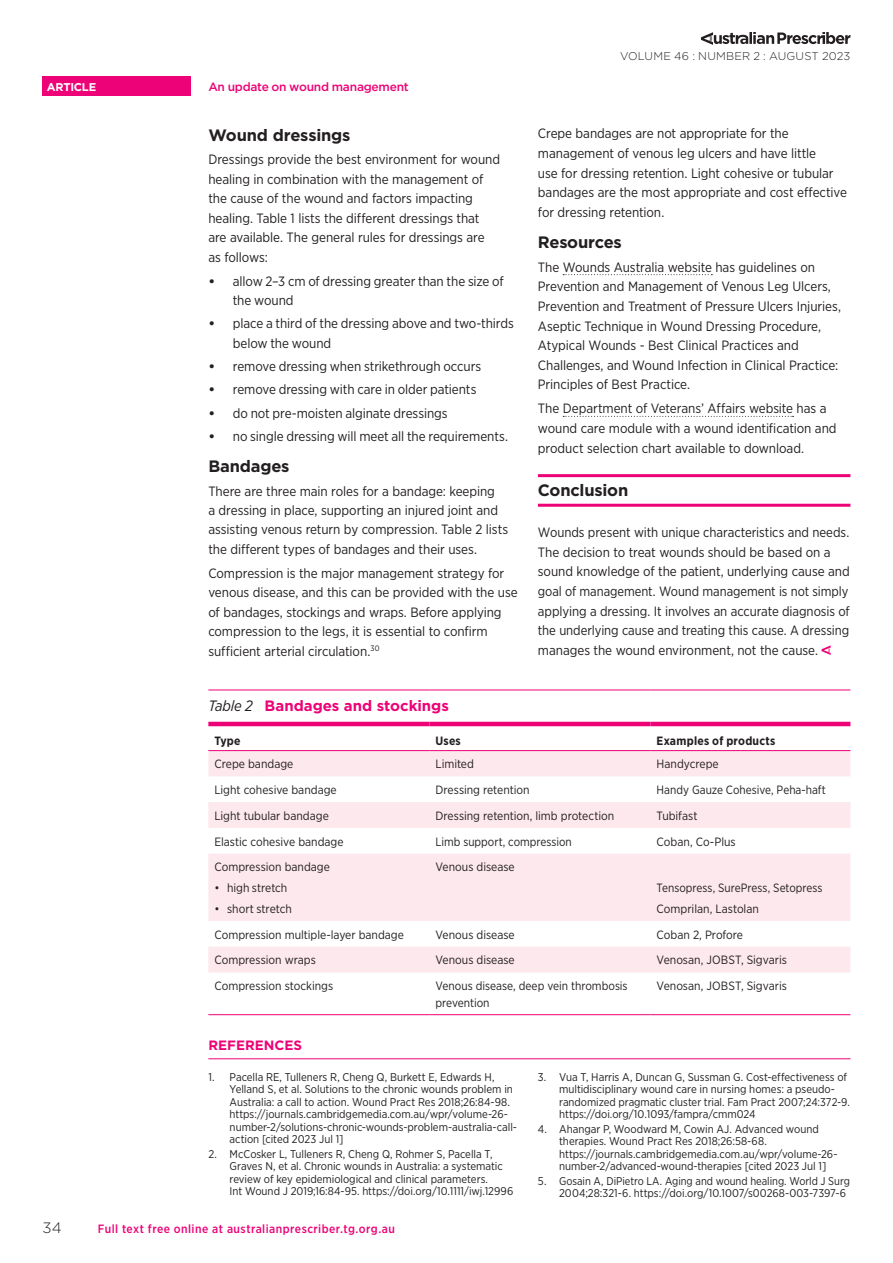
<style>
.page{position:relative;width:893px;height:1263px;background:#fff}
.page>*{position:absolute;margin:0;border:0;box-sizing:border-box;transform-origin:0 0}
.t1{font:700 16.5px "Gotham";letter-spacing:-.015em;color:#231f20}
.t2{font:700 15px "Gotham";letter-spacing:-.005em;color:#ed0277}
.t3{font:300 15px "Gotham";color:#231f20}
.t4{font:13.5px/19.6px "Gotham Narrow";letter-spacing:-.005em;color:#231f20}
.t5{font:700 13.5px "Gotham";color:#ed0277}
.t6{font:12px/20.7px "Gotham Narrow";color:#231f20}
.t7{font:500 12px "Gotham Narrow";letter-spacing:.035em;color:#ed0277}
.t8{font:700 12px "Gotham Narrow";letter-spacing:.02em;color:#231f20}
.t9{font:500 12px "Gotham";letter-spacing:-.02em;color:#ed0277}
.t10{font:11.25px/12.5px "Gotham Narrow";letter-spacing:-.005em;color:#231f20}
.t11{font:300 11.25px "Gotham";letter-spacing:.02em;color:#231f20}
.t12{font:700 11.25px "Gotham";letter-spacing:-.02em;color:#fff}
.s1{font-family:"Gotham";font-weight:700}
.s2{font-family:"Gotham Narrow";font-weight:400;font-style:italic;color:#231f20}
</style>
<div class="page">
<div style="left:43px;top:77px;width:148px;height:19px;background:#ed0277"></div>
<svg style="left:701px;top:32px;width:149px;height:13px"></svg>
<svg style="left:563px;top:274px;width:149px;height:1px"></svg>
<svg style="left:563px;top:416px;width:230px;height:1px"></svg>
<hr style="left:538px;top:474px;width:312px;height:3px;background:#ed0277">
<hr style="left:538px;top:504px;width:312px;height:3px;background:#ed0277">
<svg style="left:821px;top:645px;width:10px;height:10px"></svg>
<hr style="left:208px;top:1058px;width:642px;height:1px;background:#ed0277">
<svg style="left:208px;top:751px;width:642px;height:221px;fill:#fce8ed"></svg>
<hr style="left:208px;top:690px;width:221px;height:1px;background:#ed0277">
<hr style="left:429px;top:690px;width:222px;height:1px;background:#ed0277">
<hr style="left:651px;top:690px;width:199px;height:1px;background:#ed0277">
<hr style="left:208px;top:722px;width:221px;height:4px;background:#ed0277">
<hr style="left:429px;top:722px;width:222px;height:4px;background:#ed0277">
<hr style="left:651px;top:722px;width:199px;height:4px;background:#ed0277">
<hr style="left:208px;top:750px;width:221px;height:1px;background:#ed0277">
<hr style="left:429px;top:750px;width:222px;height:1px;background:#ed0277">
<hr style="left:651px;top:750px;width:199px;height:1px;background:#ed0277">
<hr style="left:208px;top:1014px;width:221px;height:1px;background:#ed0277">
<hr style="left:429px;top:1014px;width:222px;height:1px;background:#ed0277">
<hr style="left:651px;top:1014px;width:199px;height:1px;background:#ed0277">
<p class="t12" style="left:47px;top:79px;width:51px">ARTICLE</p>
<p class="t9" style="left:208px;top:79px;width:202px">An update on wound management</p>
<p class="t1" style="left:208px;top:124px;width:144px">Wound dressings</p>
<p class="t4" style="left:208px;top:150px;width:293px">Dressings provide the best environment for wound healing in combination with the management of the cause of the wound and factors impacting healing. Table 1 lists the different dressings that are available. The general rules for dressings are as follows:</p>
<p class="t4" style="left:233px;top:271px;width:272px;text-indent:-24px"><span class="s1">•</span> allow 2–3 cm of dressing greater than the size of the wound</p>
<p class="t4" style="left:233px;top:314px;width:282px;text-indent:-24px"><span class="s1">•</span> place a third of the dressing above and two-thirds below the wound</p>
<p class="t4" style="left:208px;top:356px;width:274px"><span class="s1">•</span> remove dressing when strikethrough occurs</p>
<p class="t4" style="left:208px;top:379px;width:270px"><span class="s1">•</span> remove dressing with care in older patients</p>
<p class="t4" style="left:208px;top:403px;width:241px"><span class="s1">•</span> do not pre-moisten alginate dressings</p>
<p class="t4" style="left:208px;top:426px;width:301px"><span class="s1">•</span> no single dressing will meet all the requirements.</p>
<p class="t1" style="left:208px;top:455px;width:83px">Bandages</p>
<p class="t4" style="left:208px;top:481px;width:301px">There are three main roles for a bandage: keeping<br>a dressing in place, supporting an injured joint and assisting venous return by compression. Table 2 lists the different types of bandages and their uses.</p>
<p class="t4" style="left:208px;top:563px;width:311px">Compression is the major management strategy for venous disease, and this can be provided with the use of bandages, stockings and wraps. Before applying compression to the legs, it is essential to confirm sufficient arterial circulation.<sup>30</sup></p>
<p class="t11" style="left:620px;top:48px;width:232px">VOLUME 46 : NUMBER 2 : AUGUST 2023</p>
<p class="t4" style="left:538px;top:124px;width:311px">Crepe bandages are not appropriate for the management of venous leg ulcers and have little<br>use for dressing retention. Light cohesive or tubular bandages are the most appropriate and cost effective for dressing retention.</p>
<p class="t1" style="left:538px;top:231px;width:85px">Resources</p>
<p class="t4" style="left:538px;top:257px;width:305px">The Wounds Australia website has guidelines on Prevention and Management of Venous Leg Ulcers, Prevention and Treatment of Pressure Ulcers Injuries, Aseptic Technique in Wound Dressing Procedure, Atypical Wounds - Best Clinical Practices and Challenges, and Wound Infection in Clinical Practice:<br>Principles of Best Practice.</p>
<p class="t4" style="left:538px;top:398px;width:300px">The Department of Veterans’ Affairs website has a wound care module with a wound identification and product selection chart available to download.</p>
<p class="t1" style="left:538px;top:479px;width:92px">Conclusion</p>
<p class="t4" style="left:538px;top:522px;width:313px">Wounds present with unique characteristics and needs.<br>The decision to treat wounds should be based on a sound knowledge of the patient, underlying cause and goal of management. Wound management is not simply applying a dressing. It involves an accurate diagnosis of the underlying cause and treating this cause. A dressing manages the wound environment, not the cause.</p>
<p class="t2" style="left:208px;top:696px;width:242px"><span class="s2">Table 2</span> Bandages and stockings</p>
<p class="t8" style="left:214px;top:733px;width:28px">Type</p>
<p class="t8" style="left:435px;top:733px;width:27px">Uses</p>
<p class="t8" style="left:657px;top:733px;width:120px">Examples of products</p>
<p class="t6" style="left:214px;top:753px;width:81px">Crepe bandage</p>
<p class="t6" style="left:435px;top:753px;width:40px">Limited</p>
<p class="t6" style="left:657px;top:753px;width:64px">Handycrepe</p>
<p class="t6" style="left:214px;top:779px;width:124px">Light cohesive bandage</p>
<p class="t6" style="left:435px;top:779px;width:96px">Dressing retention</p>
<p class="t6" style="left:657px;top:779px;width:171px">Handy Gauze Cohesive, Peha-haft</p>
<p class="t6" style="left:214px;top:805px;width:116px">Light tubular bandage</p>
<p class="t6" style="left:435px;top:805px;width:180px">Dressing retention, limb protection</p>
<p class="t6" style="left:657px;top:805px;width:42px">Tubifast</p>
<p class="t6" style="left:214px;top:831px;width:131px">Elastic cohesive bandage</p>
<p class="t6" style="left:435px;top:831px;width:138px">Limb support, compression</p>
<p class="t6" style="left:657px;top:831px;width:81px">Coban, Co-Plus</p>
<p class="t6" style="left:214px;top:856px;width:117px">Compression bandage</p>
<p class="t6" style="left:214px;top:877px;width:75px">• high stretch</p>
<p class="t6" style="left:214px;top:898px;width:79px">• short stretch</p>
<p class="t6" style="left:435px;top:856px;width:81px">Venous disease</p>
<p class="t6" style="left:657px;top:877px;width:167px">Tensopress, SurePress, Setopress<br>Comprilan, Lastolan</p>
<p class="t6" style="left:214px;top:924px;width:191px">Compression multiple-layer bandage</p>
<p class="t6" style="left:435px;top:924px;width:81px">Venous disease</p>
<p class="t6" style="left:657px;top:924px;width:88px">Coban 2, Profore</p>
<p class="t6" style="left:214px;top:949px;width:103px">Compression wraps</p>
<p class="t6" style="left:435px;top:949px;width:81px">Venous disease</p>
<p class="t6" style="left:657px;top:949px;width:132px">Venosan, JOBST, Sigvaris</p>
<p class="t6" style="left:214px;top:975px;width:120px">Compression stockings</p>
<p class="t6" style="left:435px;top:977px;width:194px;line-height:16.5px">Venous disease, deep vein thrombosis prevention</p>
<p class="t6" style="left:657px;top:975px;width:132px">Venosan, JOBST, Sigvaris</p>
<p class="t5" style="left:208px;top:1036px;width:95px">REFERENCES</p>
<p class="t10" style="left:230px;top:1070px;width:289px;text-indent:-21px">1. Pacella RE, Tulleners R, Cheng Q, Burkett E, Edwards H, Yelland S, et al. Solutions to the chronic wounds problem in Australia: a call to action. Wound Pract Res 2018;26:84-98. https://journals.cambridgemedia.com.au/wpr/volume-26- number-2/solutions-chronic-wounds-problem-australia-call&shy;action [cited 2023 Jul 1]</p>
<p class="t10" style="left:230px;top:1147px;width:285px;text-indent:-21px">2. McCosker L, Tulleners R, Cheng Q, Rohmer S, Pacella T, Graves N, et al. Chronic wounds in Australia: a systematic review of key epidemiological and clinical parameters.<br>Int Wound J 2019;16:84-95. https://doi.org/10.1111/iwj.12996</p>
<p class="t10" style="left:559px;top:1070px;width:292px;text-indent:-21px">3. Vua T, Harris A, Duncan G, Sussman G. Cost-effectiveness of multidisciplinary wound care in nursing homes: a pseudo&shy;randomized pragmatic cluster trial. Fam Pract 2007;24:372-9. https://doi.org/10.1093/fampra/cmm024</p>
<p class="t10" style="left:559px;top:1122px;width:280px;text-indent:-21px">4. Ahangar P, Woodward M, Cowin AJ. Advanced wound therapies. Wound Pract Res 2018;26:58-68. https://journals.cambridgemedia.com.au/wpr/volume-26- number-2/advanced-wound-therapies [cited 2023 Jul 1]</p>
<p class="t10" style="left:559px;top:1174px;width:292px;text-indent:-21px">5. Gosain A, DiPietro LA. Aging and wound healing. World J Surg<br>2004;28:321-6. https://doi.org/10.1007/s00268-003-7397-6</p>
<p class="t3" style="left:43px;top:1218px;width:21px">34</p>
<p class="t7" style="left:98px;top:1221px;width:299px">Full text free online at australianprescriber.tg.org.au</p>
</div>
